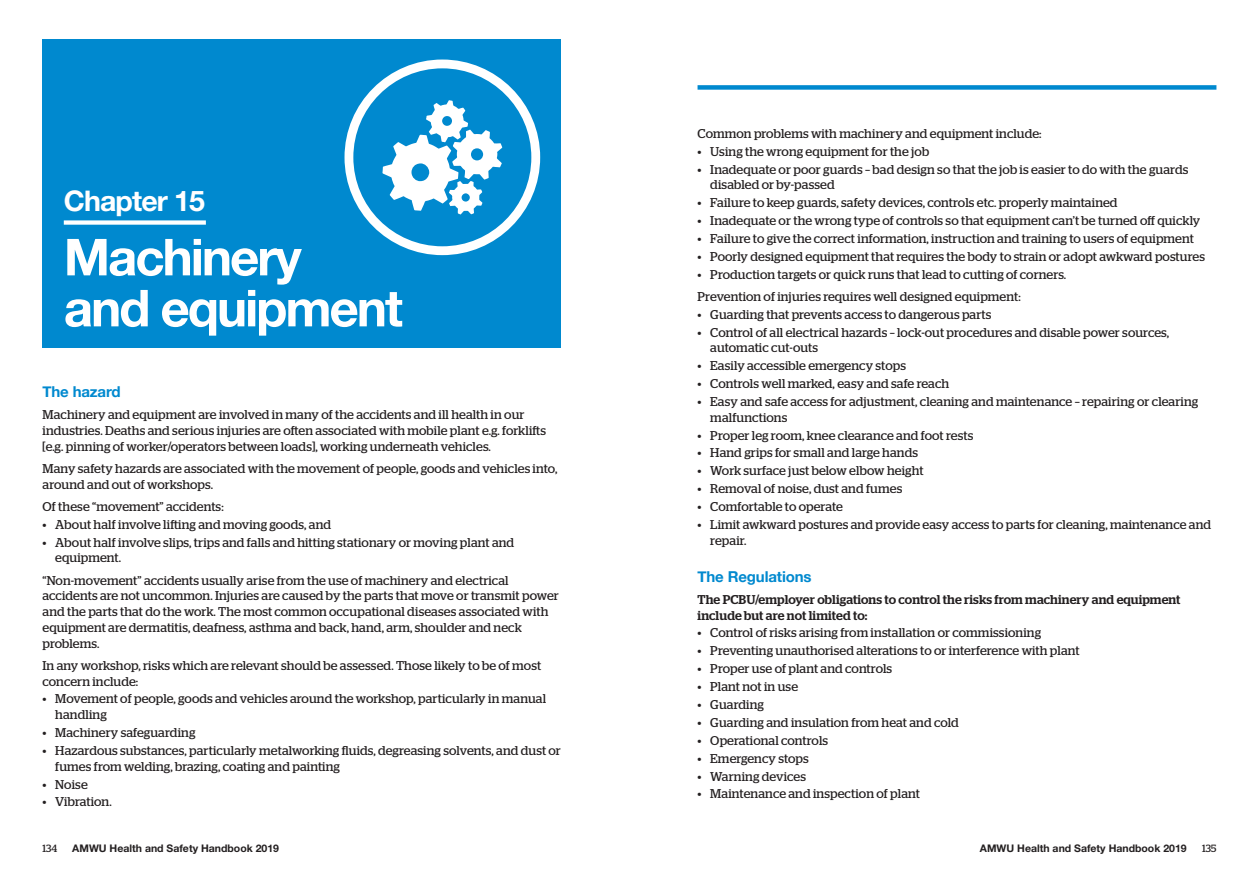
<style>
.page{position:relative;width:1259px;height:893px;background:#fff}
.page>*{position:absolute;margin:0;border:0;box-sizing:border-box;transform-origin:0 0}
.OHS_chapter_title{font:700 51px/51px "Helvetica Neue LT Std";letter-spacing:-.04em;color:#fff}
.OHS_chapter{font:700 28.5px "Helvetica Neue LT Std";letter-spacing:-.03em;color:#fff}
.OHS_A_head{font:700 15px "Helvetica Neue";letter-spacing:-.01em;color:#0089cf}
.OHS_bullet_1{font:12.75px/15.8px "Stag";letter-spacing:.01em;color:#231f20}
.OHS_body_copy{font:12.75px/15.8px "Stag";letter-spacing:.01em;color:#231f20}
.OHS_body_copy-2{font:500 12.75px/15.8px "Stag";letter-spacing:.005em;color:#231f20}
.t1{font:700 10.5px "Helvetica Neue LT Std";color:#231f20}
.t2{font:10.5px "Stag";color:#231f20}
</style>
<div class="page">
<div style="left:697px;top:85px;width:519px;height:5px;background:#0089cf"></div>
<div style="left:43px;top:39px;width:518px;height:309px;background:#0089cf"></div>
<div style="left:64px;top:220px;width:142px;height:5px;background:#fff"></div>
<div style="left:344px;top:60px;width:196px;height:195px;border:9px solid #fff;border-radius:50%"></div>
<svg style="left:382px;top:100px;width:120px;height:115px"></svg>
<p class="OHS_chapter" style="left:64px;top:183px;width:143px">Chapter 15</p>
<p class="OHS_chapter_title" style="left:64px;top:231px;width:341px">Machinery<br>and equipment</p>
<p class="OHS_A_head" style="left:43px;top:380px;width:80px">The hazard</p>
<p class="OHS_body_copy" style="left:43px;top:407px;width:505px">Machinery and equipment are involved in many of the accidents and ill health in our industries. Deaths and serious injuries are often associated with mobile plant e.g. forklifts [e.g. pinning of worker/operators between loads], working underneath vehicles.</p>
<p class="OHS_body_copy" style="left:43px;top:461px;width:516px">Many safety hazards are associated with the movement of people, goods and vehicles into, around and out of workshops.</p>
<p class="OHS_body_copy" style="left:43px;top:498px;width:183px">Of these “movement” accidents:</p>
<p class="OHS_bullet_1" style="left:43px;top:516px;width:290px">• About half involve lifting and moving goods, and</p>
<p class="OHS_bullet_1" style="left:55px;top:534px;width:460px;text-indent:-13px">• About half involve slips, trips and falls and hitting stationary or moving plant and equipment.</p>
<p class="OHS_body_copy" style="left:43px;top:572px;width:518px">“Non-movement” accidents usually arise from the use of machinery and electrical accidents are not uncommon. Injuries are caused by the parts that move or transmit power and the parts that do the work. The most common occupational diseases associated with equipment are dermatitis, deafness, asthma and back, hand, arm, shoulder and neck problems.</p>
<p class="OHS_body_copy" style="left:43px;top:657px;width:500px">In any workshop, risks which are relevant should be assessed. Those likely to be of most concern include:</p>
<p class="OHS_bullet_1" style="left:55px;top:691px;width:492px;text-indent:-13px">• Movement of people, goods and vehicles around the workshop, particularly in manual handling</p>
<p class="OHS_bullet_1" style="left:43px;top:724px;width:154px">• Machinery safeguarding</p>
<p class="OHS_bullet_1" style="left:55px;top:742px;width:507px;text-indent:-13px">• Hazardous substances, particularly metalworking fluids, degreasing solvents, and dust or fumes from welding, brazing, coating and painting</p>
<p class="OHS_bullet_1" style="left:43px;top:776px;width:47px">• Noise</p>
<p class="OHS_bullet_1" style="left:43px;top:794px;width:71px">• Vibration.</p>
<p class="OHS_body_copy" style="left:697px;top:125px;width:345px">Common problems with machinery and equipment include:</p>
<p class="OHS_bullet_1" style="left:697px;top:143px;width:233px">• Using the wrong equipment for the job</p>
<p class="OHS_bullet_1" style="left:710px;top:161px;width:479px;text-indent:-13px">• Inadequate or poor guards – bad design so that the job is easier to do with the guards disabled or by-passed</p>
<p class="OHS_bullet_1" style="left:697px;top:195px;width:421px">• Failure to keep guards, safety devices, controls etc. properly maintained</p>
<p class="OHS_bullet_1" style="left:697px;top:213px;width:504px">• Inadequate or the wrong type of controls so that equipment can’t be turned off quickly</p>
<p class="OHS_bullet_1" style="left:697px;top:230px;width:498px">• Failure to give the correct information, instruction and training to users of equipment</p>
<p class="OHS_bullet_1" style="left:697px;top:248px;width:509px">• Poorly designed equipment that requires the body to strain or adopt awkward postures</p>
<p class="OHS_bullet_1" style="left:697px;top:266px;width:370px">• Production targets or quick runs that lead to cutting of corners.</p>
<p class="OHS_body_copy" style="left:697px;top:288px;width:325px">Prevention of injuries requires well designed equipment:</p>
<p class="OHS_bullet_1" style="left:697px;top:306px;width:295px">• Guarding that prevents access to dangerous parts</p>
<p class="OHS_bullet_1" style="left:710px;top:324px;width:460px;text-indent:-13px">• Control of all electrical hazards – lock-out procedures and disable power sources, automatic cut-outs</p>
<p class="OHS_bullet_1" style="left:697px;top:358px;width:210px">• Easily accessible emergency stops</p>
<p class="OHS_bullet_1" style="left:697px;top:376px;width:253px">• Controls well marked, easy and safe reach</p>
<p class="OHS_bullet_1" style="left:710px;top:393px;width:489px;text-indent:-13px">• Easy and safe access for adjustment, cleaning and maintenance – repairing or clearing malfunctions</p>
<p class="OHS_bullet_1" style="left:697px;top:427px;width:277px">• Proper leg room, knee clearance and foot rests</p>
<p class="OHS_bullet_1" style="left:697px;top:445px;width:222px">• Hand grips for small and large hands</p>
<p class="OHS_bullet_1" style="left:697px;top:463px;width:227px">• Work surface just below elbow height</p>
<p class="OHS_bullet_1" style="left:697px;top:481px;width:206px">• Removal of noise, dust and fumes</p>
<p class="OHS_bullet_1" style="left:697px;top:499px;width:147px">• Comfortable to operate</p>
<p class="OHS_bullet_1" style="left:710px;top:516px;width:502px;text-indent:-13px">• Limit awkward postures and provide easy access to parts for cleaning, maintenance and repair.</p>
<p class="OHS_A_head" style="left:697px;top:565px;width:115px">The Regulations</p>
<p class="OHS_body_copy-2" style="left:697px;top:591px;width:484px">The PCBU/employer obligations to control the risks from machinery and equipment include but are not limited to:</p>
<p class="OHS_bullet_1" style="left:697px;top:625px;width:345px">• Control of risks arising from installation or commissioning</p>
<p class="OHS_bullet_1" style="left:697px;top:643px;width:384px">• Preventing unauthorised alterations to or interference with plant</p>
<p class="OHS_bullet_1" style="left:697px;top:661px;width:196px">• Proper use of plant and controls</p>
<p class="OHS_bullet_1" style="left:697px;top:679px;width:102px">• Plant not in use</p>
<p class="OHS_bullet_1" style="left:697px;top:696px;width:68px">• Guarding</p>
<p class="OHS_bullet_1" style="left:697px;top:714px;width:263px">• Guarding and insulation from heat and cold</p>
<p class="OHS_bullet_1" style="left:697px;top:732px;width:132px">• Operational controls</p>
<p class="OHS_bullet_1" style="left:697px;top:750px;width:113px">• Emergency stops</p>
<p class="OHS_bullet_1" style="left:697px;top:768px;width:110px">• Warning devices</p>
<p class="OHS_bullet_1" style="left:697px;top:786px;width:224px">• Maintenance and inspection of plant</p>
<p class="t2" style="left:43px;top:842px;width:16px">134</p>
<p class="t1" style="left:72px;top:842px;width:208px">AMWU Health and Safety Handbook 2019</p>
<p class="t1" style="left:980px;top:842px;width:208px">AMWU Health and Safety Handbook 2019</p>
<p class="t2" style="left:1202px;top:842px;width:16px">135</p>
</div>
